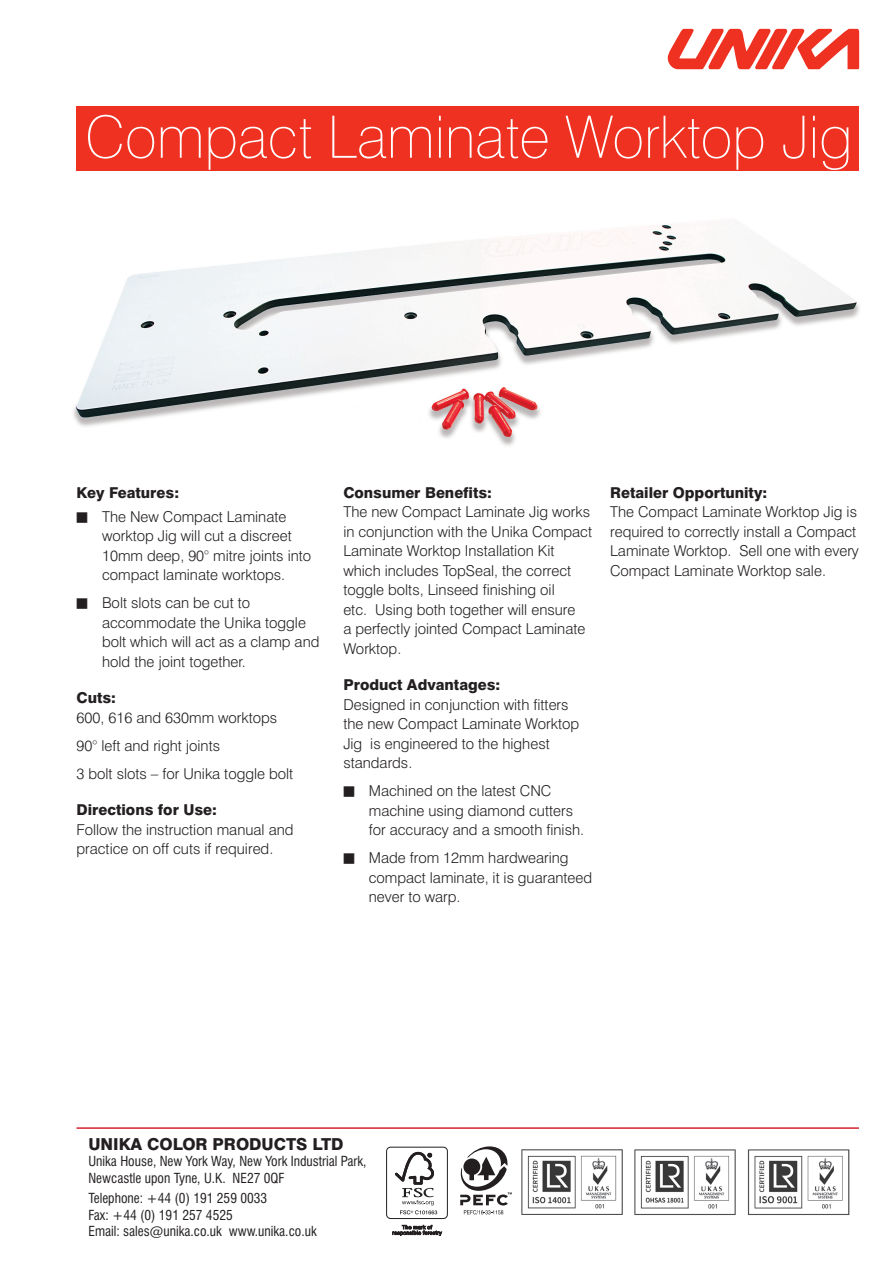
<style>
.page{position:relative;width:893px;height:1263px;background:#fff}
.page>*{position:absolute;margin:0;border:0;box-sizing:border-box;transform-origin:0 0}
.t1{font:100 58.5px "Swiss 721 BT";color:#fff}
.t2{font:800 16.5px "Swiss 721 BT";color:#231f20}
.t3{font:300 15px/19.5px "Swiss 721 BT";color:#231f20}
.t4{font:800 15px "Swiss 721 BT";color:#231f20}
.t5{font:condensed 13.5px/16.5px "Swiss 721 BT";color:#231f20}
</style>
<div class="page">
<div style="left:77px;top:106px;width:782px;height:65px;background:#ef3122"></div>
<hr style="left:77px;top:1127px;width:782px;height:2px;background:#d1232a">
<svg style="left:668px;top:29px;width:191px;height:40px"></svg>
<img style="left:73px;top:224px;width:787px;height:222px">
<div style="left:386px;top:1147px;width:62px;height:72px;border:1px solid #231f20;border-radius:4px"></div>
<svg style="left:392px;top:1225px;width:50px;height:11px"></svg>
<svg style="left:395px;top:1152px;width:42px;height:62px"></svg>
<svg style="left:460px;top:1146px;width:52px;height:69px"></svg>
<img style="left:747px;top:1149px;width:103px;height:66px">
<img style="left:634px;top:1149px;width:102px;height:66px">
<img style="left:521px;top:1149px;width:102px;height:66px">
<h1 class="t1" style="left:85px;top:101px;width:769px">Compact Laminate Worktop Jig</h1>
<p class="t4" style="left:77px;top:483px;width:104px">Key Features:</p>
<p class="t3" style="left:102px;top:506px;width:211px">The New Compact Laminate worktop Jig will cut a discreet<br>10mm deep, 90° mitre joints into compact laminate worktops.</p>
<p class="t3" style="left:102px;top:593px;width:219px">Bolt slots can be cut to accommodate the Unika toggle bolt which will act as a clamp and hold the joint together.</p>
<p class="t4" style="left:77px;top:689px;width:41px">Cuts:</p>
<p class="t3" style="left:77px;top:703px;width:218px;line-height:28px">600, 616 and 630mm worktops<br>90° left and right joints<br>3 bolt slots – for Unika toggle bolt</p>
<p class="t4" style="left:77px;top:801px;width:142px">Directions for Use:</p>
<p class="t3" style="left:77px;top:819px;width:218px">Follow the instruction manual and practice on off cuts if required.</p>
<p class="t4" style="left:343px;top:483px;width:150px">Consumer Benefits:</p>
<p class="t3" style="left:343px;top:502px;width:250px">The new Compact Laminate Jig works in conjunction with the Unika Compact Laminate Worktop Installation Kit which includes TopSeal, the correct toggle bolts, Linseed finishing oil<br>etc. Using both together will ensure<br>a perfectly jointed Compact Laminate Worktop.</p>
<p class="t4" style="left:343px;top:676px;width:158px">Product Advantages:</p>
<p class="t3" style="left:343px;top:695px;width:237px">Designed in conjunction with fitters the new Compact Laminate Worktop<br>Jig is engineered to the highest standards.</p>
<p class="t3" style="left:369px;top:781px;width:217px">Machined on the latest CNC machine using diamond cutters for accuracy and a smooth finish.</p>
<p class="t3" style="left:369px;top:848px;width:225px">Made from 12mm hardwearing compact laminate, it is guaranteed never to warp.</p>
<p class="t4" style="left:610px;top:483px;width:159px">Retailer Opportunity:</p>
<p class="t3" style="left:610px;top:502px;width:250px">The Compact Laminate Worktop Jig is required to correctly install a Compact Laminate Worktop. Sell one with every Compact Laminate Worktop sale.</p>
<p class="t2" style="left:88px;top:1134px;width:257px">UNIKA COLOR PRODUCTS LTD</p>
<p class="t5" style="left:88px;top:1153px;width:280px">Unika House, New York Way, New York Industrial Park,<br>Newcastle upon Tyne, U.K. NE27 0QF</p>
<p class="t5" style="left:88px;top:1190px;width:230px">Telephone: +44 (0) 191 259 0033<br>Fax: +44 (0) 191 257 4525<br>Email: sales@unika.co.uk www.unika.co.uk</p>
</div>
